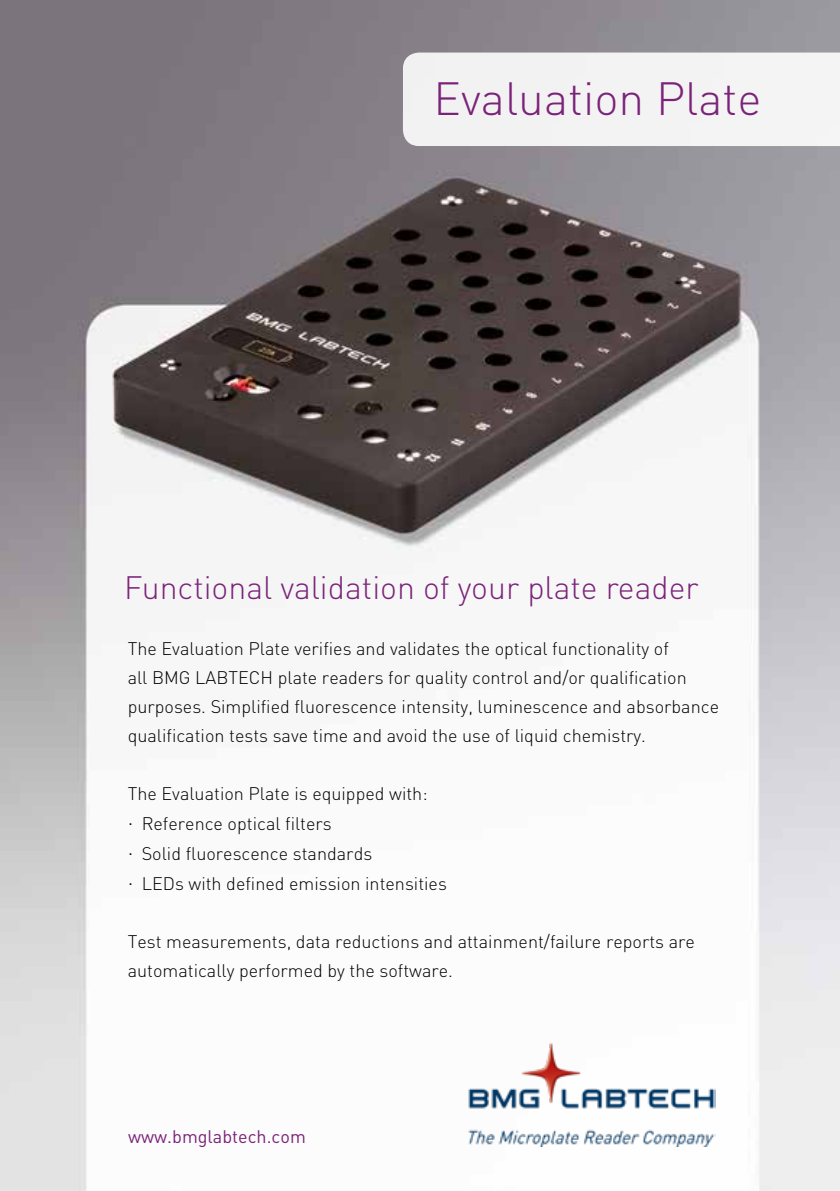
<style>
.page{position:relative;width:840px;height:1191px;background:#fff}
.page>*{position:absolute;margin:0;border:0;box-sizing:border-box;transform-origin:0 0}
.t1{font:300 46px "DIN";color:#7b2379}
.t2{font:300 32px "DIN";color:#7b2379}
.t3{font:300 18px/29px "DIN";color:#000}
.t4{font:18px "DIN";color:#7b2379}
.s1{font-size:22.2px}
</style>
<div class="page">
<img style="left:0;top:0;width:839px;height:1191px">
<div style="left:403px;top:53px;width:436px;height:93px;background:#f3f3f4"></div>
<img style="left:467px;top:1041px;width:248px;height:106px">
<h1 class="t1" style="left:433px;top:70px;width:329px">Evaluation Plate</h1>
<h2 class="t2" style="left:124px;top:567px;width:575px">Functional validation of your plate reader</h2>
<p class="t3" style="left:128px;top:634px;width:592px">The Evaluation Plate verifies and validates the optical functionality of<br>all BMG LABTECH plate readers for quality control and/or qualification purposes. Simplified fluorescence intensity, luminescence and absorbance qualification tests save time and avoid the use of liquid chemistry.</p>
<p class="t3" style="left:128px;top:778px;width:320px;line-height:30px">The Evaluation Plate is equipped with:<br><span class="s1">·</span> Reference optical filters<br><span class="s1">·</span> Solid fluorescence standards<br><span class="s1">·</span> LEDs with defined emission intensities</p>
<p class="t3" style="left:128px;top:927px;width:568px">Test measurements, data reductions and attainment/failure reports are automatically performed by the software.</p>
<p class="t4" style="left:128px;top:1125px;width:179px">www.bmglabtech.com</p>
</div>
